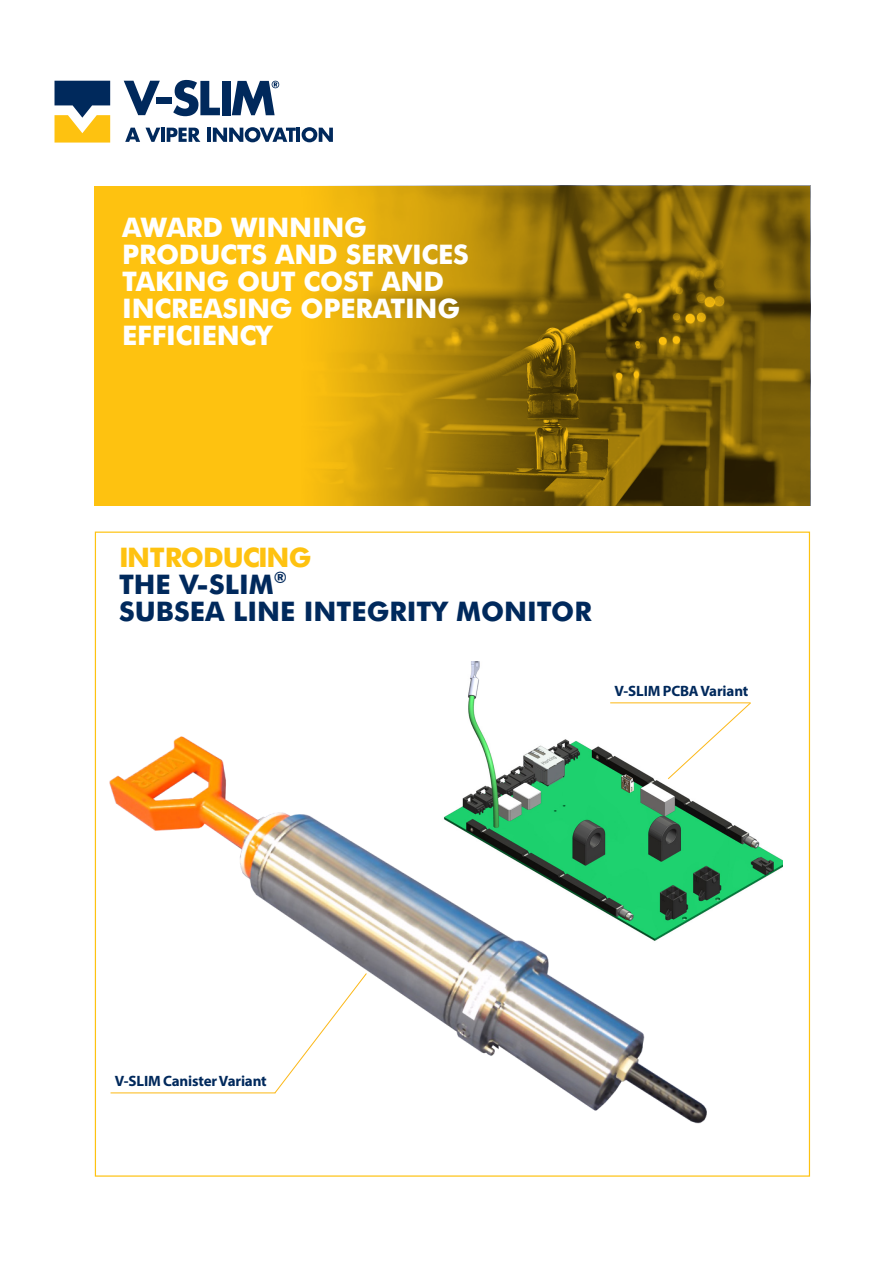
<style>
.page{position:relative;width:893px;height:1263px;background:#fff}
.page>*{position:absolute;margin:0;border:0;box-sizing:border-box;transform-origin:0 0}
.t1{font:800 27px "Futura BT";letter-spacing:-.01em;color:#fff}
.t2{font:800 27px "Futura BT";color:#00295c}
.t3{font:800 27px "Futura BT";letter-spacing:-.04em;color:#fec210}
.Sub_with_line{font:700 15px "Myriad Pro";letter-spacing:-.01em;color:#00295c}
</style>
<div class="page">
<div style="left:95px;top:186px;width:715px;height:320px;background:#fec210"></div>
<img style="left:319px;top:186px;width:491px;height:320px">
<svg style="left:55px;top:81px;width:55px;height:62px"></svg>
<svg style="left:124px;top:81px;width:36px;height:34px"></svg>
<div style="left:156px;top:97px;width:15px;height:7px;background:#00295c"></div>
<svg style="left:125px;top:128px;width:35px;height:14px"></svg>
<hr style="left:161px;top:128px;width:4px;height:14px;background:#00295c">
<svg style="left:167px;top:128px;width:33px;height:14px"></svg>
<hr style="left:207px;top:128px;width:4px;height:14px;background:#00295c">
<svg style="left:213px;top:127px;width:83px;height:15px"></svg>
<hr style="left:297px;top:128px;width:3px;height:14px;background:#00295c">
<svg style="left:302px;top:127px;width:31px;height:15px"></svg>
<svg style="left:173px;top:80px;width:47px;height:36px"></svg>
<div style="left:222px;top:81px;width:9px;height:34px;background:#00295c"></div>
<svg style="left:232px;top:81px;width:47px;height:34px"></svg>
<img style="left:468px;top:662px;width:314px;height:238px">
<img style="left:109px;top:721px;width:617px;height:403px">
<hr style="left:111px;top:1092px;width:164px;height:1px;background:#fcb814">
<hr style="left:610px;top:702px;width:140px;height:1px;background:#fcb814">
<svg style="left:274px;top:972px;width:94px;height:122px"></svg>
<svg style="left:667px;top:702px;width:85px;height:78px"></svg>
<p class="t1" style="left:122px;top:210px;width:246px">AWARD WINNING</p>
<p class="t1" style="left:122px;top:237px;width:348px">PRODUCTS AND SERVICES</p>
<p class="t1" style="left:122px;top:264px;width:323px">TAKING OUT COST AND</p>
<p class="t1" style="left:122px;top:291px;width:339px">INCREASING OPERATING</p>
<p class="t1" style="left:122px;top:318px;width:151px">EFFICIENCY</p>
<p class="t3" style="left:119px;top:540px;width:194px">INTRODUCING</p>
<p class="t2" style="left:119px;top:567px;width:169px">THE V-SLIM<sup>®</sup></p>
<p class="t2" style="left:119px;top:594px;width:474px">SUBSEA LINE INTEGRITY MONITOR</p>
<p class="Sub_with_line" style="left:614px;top:681px;width:135px">V-SLIM PCBA Variant</p>
<p class="Sub_with_line" style="left:115px;top:1071px;width:153px">V-SLIM Canister Variant</p>
</div>
